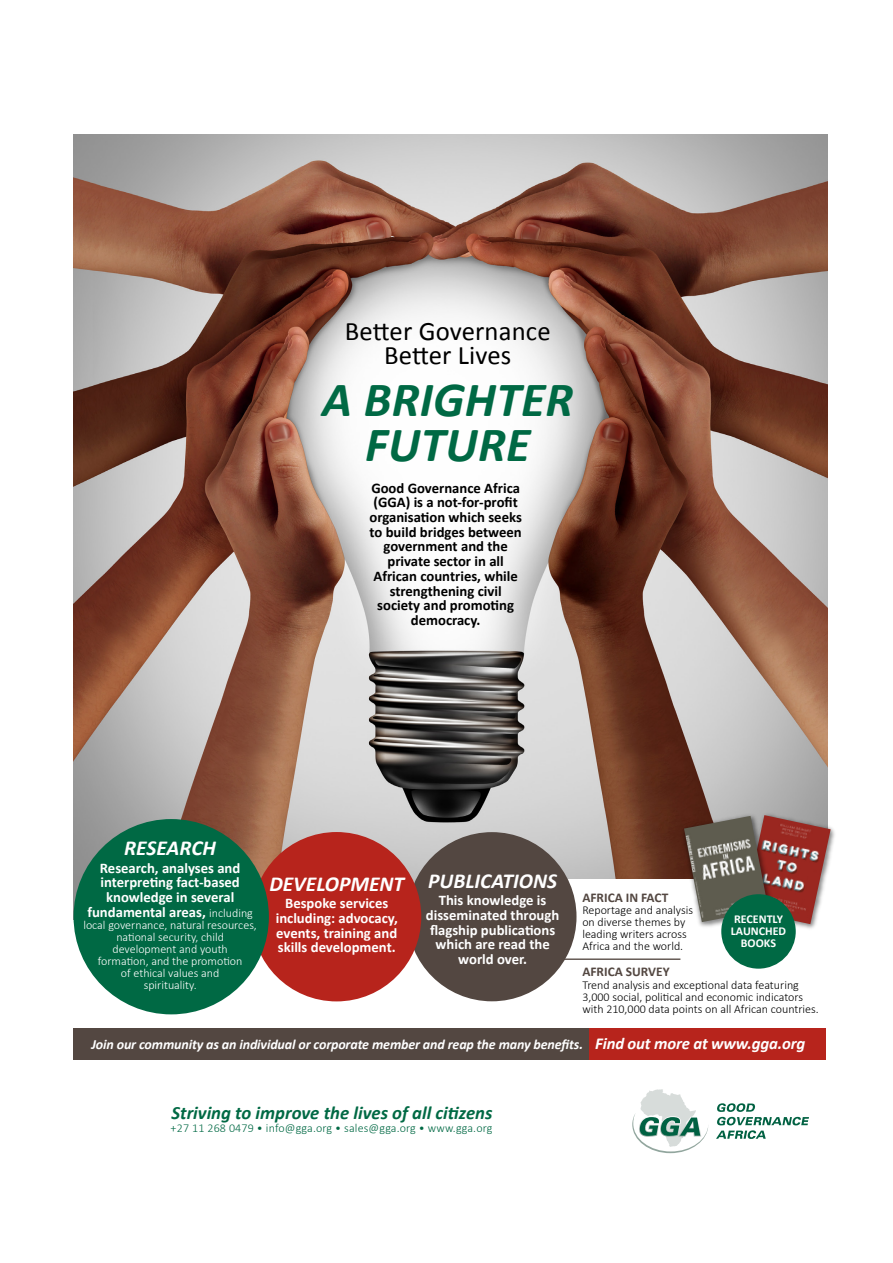
<style>
.page{position:relative;width:893px;height:1263px;background:#fff}
.page>*{position:absolute;margin:0;border:0;box-sizing:border-box;transform-origin:0 0}
.t1{font:italic 700 49.5px/45.5px "Calibri";letter-spacing:.005em;color:#006944;text-align:center}
.t2{font:26.7px/24px "Calibri";letter-spacing:.005em;color:#000;text-align:center}
.t3{font:italic 700 21.45px "Calibri";color:#fff}
.t4{font:italic 700 18.75px "Calibri";color:#006944}
.t5{font:700 14.7px/14.7px "Calibri";color:#fff;text-align:center}
.t6{font:700 14.7px/14.7px "Calibri";color:#000;text-align:center}
.t7{font:italic 700 14.1px "Calibri";letter-spacing:-.01em;color:#fff}
.t8{font:700 13.35px "Calibri";color:#534741}
.t9{font:300 12px/12px "Calibri";color:#000}
.t10{font:300 12px/12px "Calibri";color:#fff;text-align:center}
.t11{font:300 12px "Calibri";letter-spacing:.01em;color:#006944}
.t12{font:700 12px/12px "Calibri";color:#fff;text-align:center}
.s1{font-weight:300;font-size:12px}
.s2{font-size:16.65px}
</style>
<div class="page">
<hr style="left:546px;top:958px;width:134px;height:2px;background:#534741">
<img style="left:74px;top:134px;width:753px;height:773px">
<div style="left:565px;top:880px;width:270px;height:44px;background:#fff"></div>
<div style="left:407px;top:832px;width:169px;height:169px;background:#534741;border-radius:50%"></div>
<div style="left:252px;top:832px;width:169px;height:169px;background:#b7241c;border-radius:50%"></div>
<div style="left:74px;top:819px;width:195px;height:195px;background:#006944;border-radius:50%"></div>
<svg style="left:716px;top:1103px;width:93px;height:36px"></svg>
<svg style="left:632px;top:1089px;width:76px;height:64px"></svg>
<div style="left:74px;top:1028px;width:752px;height:31px;background:#b7241c"></div>
<div style="left:74px;top:1028px;width:515px;height:31px;background:#534741"></div>
<img style="left:740px;top:811px;width:95px;height:118px">
<img style="left:777px;top:815px;width:54px;height:109px">
<img style="left:679px;top:812px;width:98px;height:115px">
<img style="left:684px;top:816px;width:84px;height:106px">
<div style="left:721px;top:894px;width:75px;height:75px;background:#006944;border-radius:50%"></div>
<p class="t2" style="left:345px;top:319px;width:207px">Better Governance<br>Better Lives</p>
<p class="t1" style="left:322px;top:377px;width:253px">A BRIGHTER<br>FUTURE</p>
<p class="t6" style="left:369px;top:480px;width:154px">Good Governance Africa (GGA) is a not-for-profit organisation which seeks to build bridges between government and the private sector in all<br>African countries, while strengthening civil society and promoting democracy.</p>
<p class="t3" style="left:124px;top:834px;width:93px">RESEARCH</p>
<p class="t5" style="left:87px;top:860px;width:167px">Research, analyses and interpreting fact-based knowledge in several fundamental areas, <span class="s1">including</span></p>
<p class="t10" style="left:83px;top:918px;width:175px">local governance, natural resources, national security, child development and youth<br>formation, and the promotion<br>of ethical values and<br>spirituality.</p>
<p class="t3" style="left:269px;top:870px;width:136px">DEVELOPMENT</p>
<p class="t5" style="left:276px;top:896px;width:124px">Bespoke services including: advocacy, events, training and skills development.</p>
<p class="t3" style="left:428px;top:867px;width:130px">PUBLICATIONS</p>
<p class="t5" style="left:426px;top:893px;width:135px">This knowledge is disseminated through flagship publications which are read the world over.</p>
<p class="t8" style="left:582px;top:889px;width:87px">AFRICA IN FACT</p>
<p class="t9" style="left:582px;top:903px;width:112px">Reportage and analysis on diverse themes by leading writers across<br>Africa and the world.</p>
<p class="t12" style="left:731px;top:913px;width:57px">RECENTLY<br>LAUNCHED<br>BOOKS</p>
<p class="t8" style="left:582px;top:963px;width:89px">AFRICA SURVEY</p>
<p class="t9" style="left:582px;top:978px;width:238px">Trend analysis and exceptional data featuring<br>3,000 social, political and economic indicators with 210,000 data points on all African countries.</p>
<p class="t7" style="left:91px;top:1035px;width:715px">Join our community as an individual or corporate member and reap the many benefits. <span class="s2">Find out more at www.gga.org</span></p>
<p class="t4" style="left:172px;top:1100px;width:322px">Striving to improve the lives of all citizens</p>
<p class="t11" style="left:171px;top:1120px;width:323px">+27 11 268 0479 • info@gga.org • sales@gga.org • www.gga.org</p>
</div>
